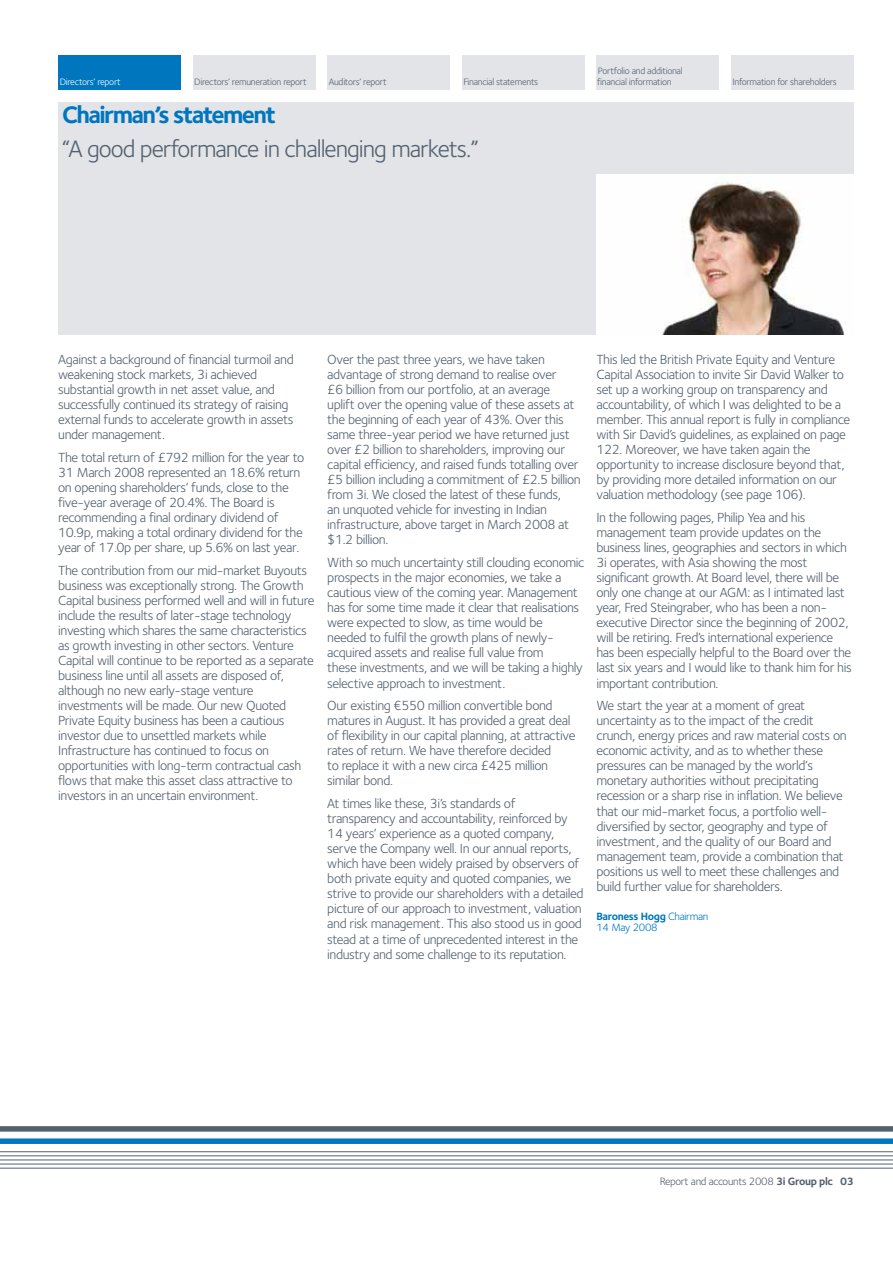
<style>
.page{position:relative;width:893px;height:1263px;background:#fff}
.page>*{position:absolute;margin:0;border:0;box-sizing:border-box;transform-origin:0 0}
.t1{font:24.6px "Foundry Sterling";letter-spacing:-.04em;color:#53616f}
.t2{font:700 24.6px "Foundry Sterling";letter-spacing:-.065em;color:#0076be}
.t3{font:13.65px/15px "Foundry Sterling";letter-spacing:-.03em;color:#53616f}
.t4{font:10.95px "Foundry Sterling";letter-spacing:-.03em;color:#53616f}
.t5{font:10.95px/10.9px "Foundry Sterling";letter-spacing:-.03em;color:#0076be}
.t6{font:9.6px/10.9px "Foundry Sterling";letter-spacing:-.03em;color:#53616f}
.t7{font:9.6px "Foundry Sterling";letter-spacing:-.03em;color:#fff}
.s1{font-weight:700}
</style>
<div class="page">
<div style="left:58px;top:102px;width:527px;height:233px;background:#e3e4e8"></div>
<div style="left:585px;top:102px;width:269px;height:233px;background:#e3e4e8"></div>
<div style="left:0;top:1126px;width:893px;height:6px;background:#53616f"></div>
<div style="left:0;top:1138px;width:893px;height:6px;background:#0076be"></div>
<hr style="left:0;top:1151px;width:893px;height:1px;background:#53616f">
<hr style="left:0;top:1156px;width:893px;height:1px;background:#53616f">
<hr style="left:0;top:1160px;width:893px;height:1px;background:#53616f">
<hr style="left:0;top:1164px;width:893px;height:1px;background:#53616f">
<hr style="left:0;top:1168px;width:893px;height:1px;background:#53616f">
<div style="left:58px;top:55px;width:123px;height:35px;background:#0076be"></div>
<div style="left:193px;top:55px;width:123px;height:35px;background:#e3e4e8"></div>
<div style="left:327px;top:55px;width:123px;height:35px;background:#e3e4e8"></div>
<div style="left:462px;top:55px;width:123px;height:35px;background:#e3e4e8"></div>
<div style="left:596px;top:55px;width:123px;height:35px;background:#e3e4e8"></div>
<div style="left:731px;top:55px;width:123px;height:35px;background:#e3e4e8"></div>
<img style="left:596px;top:174px;width:258px;height:161px">
<p class="t7" style="left:60px;top:78px;width:62px">Directors’ report</p>
<p class="t6" style="left:194px;top:77px;width:114px">Directors’ remuneration report</p>
<p class="t6" style="left:329px;top:77px;width:59px">Auditors’ report</p>
<p class="t6" style="left:463px;top:77px;width:76px">Financial statements</p>
<p class="t6" style="left:597px;top:66px;width:87px">Portfolio and additional financial information</p>
<p class="t6" style="left:732px;top:77px;width:106px">Information for shareholders</p>
<h1 class="t2" style="left:62px;top:105px;width:216px">Chairman’s statement</h1>
<h1 class="t1" style="left:62px;top:139px;width:418px">“A good performance in challenging markets.”</h1>
<p class="t3" style="left:58px;top:353px;width:237px">Against a background of financial turmoil and weakening stock markets, 3i achieved substantial growth in net asset value, and successfully continued its strategy of raising external funds to accelerate growth in assets under management.</p>
<p class="t3" style="left:58px;top:451px;width:248px">The total return of £792 million for the year to 31 March 2008 represented an 18.6% return on opening shareholders’ funds, close to the five-year average of 20.4%. The Board is recommending a final ordinary dividend of 10.9p, making a total ordinary dividend for the year of 17.0p per share, up 5.6% on last year.</p>
<p class="t3" style="left:58px;top:564px;width:258px">The contribution from our mid-market Buyouts business was exceptionally strong. The Growth Capital business performed well and will in future include the results of later-stage technology investing which shares the same characteristics as growth investing in other sectors. Venture Capital will continue to be reported as a separate business line until all assets are disposed of, although no new early-stage venture investments will be made. Our new Quoted Private Equity business has been a cautious investor due to unsettled markets while Infrastructure has continued to focus on opportunities with long-term contractual cash flows that make this asset class attractive to investors in an uncertain environment.</p>
<p class="t3" style="left:327px;top:353px;width:255px">Over the past three years, we have taken advantage of strong demand to realise over<br>£6 billion from our portfolio, at an average uplift over the opening value of these assets at the beginning of each year of 43%. Over this same three-year period we have returned just over £2 billion to shareholders, improving our capital efficiency, and raised funds totalling over £5 billion including a commitment of £2.5 billion from 3i. We closed the latest of these funds,<br>an unquoted vehicle for investing in Indian infrastructure, above target in March 2008 at $1.2 billion.</p>
<p class="t3" style="left:327px;top:556px;width:259px">With so much uncertainty still clouding economic prospects in the major economies, we take a cautious view of the coming year. Management has for some time made it clear that realisations were expected to slow, as time would be needed to fulfil the growth plans of newly&shy;acquired assets and realise full value from<br>these investments, and we will be taking a highly selective approach to investment.</p>
<p class="t3" style="left:327px;top:699px;width:250px">Our existing €550 million convertible bond matures in August. It has provided a great deal of flexibility in our capital planning, at attractive rates of return. We have therefore decided<br>to replace it with a new circa £425 million similar bond.</p>
<p class="t3" style="left:327px;top:797px;width:258px">At times like these, 3i’s standards of transparency and accountability, reinforced by 14 years’ experience as a quoted company, serve the Company well. In our annual reports, which have been widely praised by observers of both private equity and quoted companies, we strive to provide our shareholders with a detailed picture of our approach to investment, valuation and risk management. This also stood us in good stead at a time of unprecedented interest in the industry and some challenge to its reputation.</p>
<p class="t3" style="left:596px;top:353px;width:255px">This led the British Private Equity and Venture Capital Association to invite Sir David Walker to set up a working group on transparency and accountability, of which I was delighted to be a member. This annual report is fully in compliance with Sir David’s guidelines, as explained on page 122. Moreover, we have taken again the opportunity to increase disclosure beyond that, by providing more detailed information on our valuation methodology (see page 106).</p>
<p class="t3" style="left:596px;top:511px;width:257px">In the following pages, Philip Yea and his management team provide updates on the business lines, geographies and sectors in which 3i operates, with Asia showing the most significant growth. At Board level, there will be only one change at our AGM: as I intimated last year, Fred Steingraber, who has been a non&shy;executive Director since the beginning of 2002, will be retiring. Fred’s international experience has been especially helpful to the Board over the last six years and I would like to thank him for his important contribution.</p>
<p class="t3" style="left:596px;top:699px;width:252px">We start the year at a moment of great uncertainty as to the impact of the credit crunch, energy prices and raw material costs on economic activity, and as to whether these pressures can be managed by the world’s monetary authorities without precipitating recession or a sharp rise in inflation. We believe that our mid-market focus, a portfolio well&shy;diversified by sector, geography and type of investment, and the quality of our Board and management team, provide a combination that positions us well to meet these challenges and build further value for shareholders.</p>
<p class="t5" style="left:596px;top:912px;width:113px"><span class="s1">Baroness Hogg</span> Chairman<br>14 May 2008</p>
<p class="t4" style="left:660px;top:1177px;width:196px">Report and accounts 2008 <span class="s1">3i Group plc 03</span></p>
</div>
